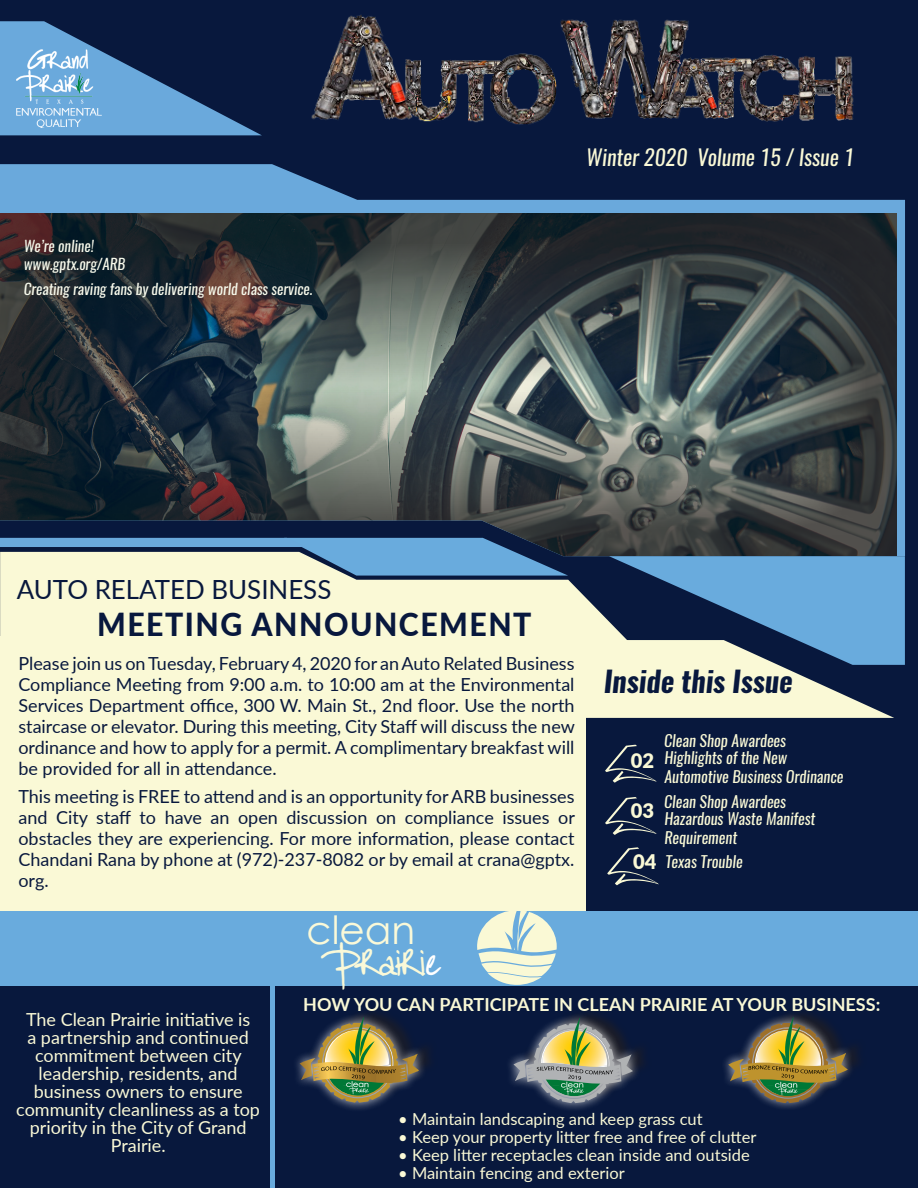
<style>
.page{position:relative;width:918px;height:1188px;background:#08183d}
.page>*{position:absolute;margin:0;border:0;box-sizing:border-box;transform-origin:0 0}
.t1{font:39px "Century Gothic";color:#faf9d8}
.t2{font:800 31.8px "Lato";letter-spacing:.05em;color:#08183d;scale:.95 1}
.t3{font:italic 700 28.8px "Oswald";color:#08183d}
.t4{font:28.5px "FG Nadja";color:#faf9d8}
.t5{font:26.4px "Lato";color:#08183d}
.t6{font:italic 21.75px "Oswald";color:#faf9d6}
.t7{font:900 20.1px "Lato";color:#faf9d6}
.t8{font:18px/21px "Lato";color:#08183d;text-align:justify}
.t9{font:18px/18px "Lato";color:#faf9d6;text-align:center}
.t10{font:700 18px "Lato";color:#faf9d6}
.t11{font:16.5px "Lato";color:#faf9d6}
.Paragraph_Style_1{font:italic 15.9px/19px "Oswald";color:#faf9d6}
.t12{font:italic 15px/18px "Oswald";color:#f8faec}
.s1{color:#fff}
</style>
<div class="page">
<svg style="left:0;top:21px;width:261px;height:114px"></svg>
<svg style="left:605px;top:745px;width:52px;height:38px"></svg>
<svg style="left:605px;top:797px;width:52px;height:38px"></svg>
<svg style="left:607px;top:847px;width:52px;height:38px"></svg>
<img style="left:16px;top:50px;width:86px;height:78px">
<hr style="left:270px;top:978px;width:4px;height:210px;background:#69abdd">
<div style="left:291px;top:1009px;width:136px;height:103px;background:#fff;opacity:.75"></div>
<img style="left:300px;top:1016px;width:119px;height:87px">
<div style="left:505px;top:1010px;width:136px;height:102px;background:#fff;opacity:.75"></div>
<svg style="left:513px;top:1017px;width:120px;height:86px"></svg>
<svg style="left:724px;top:1014px;width:133px;height:95px"></svg>
<svg style="left:0;top:164px;width:905px;height:392px;fill:#6aa9dc"></svg>
<div style="left:0;top:213px;width:898px;height:343px;background:#231f20;opacity:.75"></div>
<div style="left:0;top:552px;width:630px;height:85px;background:#faf9d6"></div>
<svg style="left:584px;top:556px;width:321px;height:162px"></svg>
<img style="left:311px;top:15px;width:246px;height:110px">
<img style="left:560px;top:19px;width:294px;height:103px">
<div style="left:0;top:637px;width:586px;height:276px;background:#faf9d6"></div>
<svg style="left:0;top:538px;width:568px;height:38px"></svg>
<div style="left:0;top:911px;width:918px;height:75px;background:#69abdd"></div>
<svg style="left:477px;top:911px;width:80px;height:74px"></svg>
<p class="t12" style="left:24px;top:237px;width:103px">We’re online! www.gptx.org/ARB</p>
<p class="t12" style="left:24px;top:280px;width:290px">Creating raving fans by delivering world class service.</p>
<p class="t6" style="left:586px;top:142px;width:269px">Winter 2020 Volume 15 / Issue 1</p>
<p class="t5" style="left:17px;top:570px;width:316px">AUTO RELATED BUSINESS</p>
<p class="t2" style="left:97px;top:600px;width:459px">MEETING ANNOUNCEMENT</p>
<p class="t8" style="left:18px;top:652px;width:558px">Please join us on Tuesday, February 4, 2020 for an Auto Related Business Compliance Meeting from 9:00 a.m. to 10:00 am at the Environmental Services Department office, 300 W. Main St., 2nd floor. Use the north staircase or elevator. During this meeting, City Staff will discuss the new ordinance and how to apply for a permit. A complimentary breakfast will be provided for all in attendance.</p>
<p class="t8" style="left:18px;top:785px;width:558px">This meeting is FREE to attend and is an opportunity for ARB businesses and City staff to have an open discussion on compliance issues or obstacles they are experiencing. For more information, please contact Chandani Rana by phone at (972)-237-8082 or by email at crana@gptx. org.</p>
<p class="t1" style="left:307px;top:902px;width:110px">clean</p>
<p class="t4" style="left:321px;top:948px;width:119px">Prairi<span class="s1">e</span></p>
<p class="t3" style="left:604px;top:662px;width:190px">Inside this Issue</p>
<p class="Paragraph_Style_1" style="left:664px;top:731px;width:124px">Clean Shop Awardees</p>
<p class="Paragraph_Style_1" style="left:664px;top:748px;width:181px">Highlights of the New<br>Automotive Business Ordinance</p>
<p class="Paragraph_Style_1" style="left:664px;top:792px;width:124px">Clean Shop Awardees</p>
<p class="t7" style="left:631px;top:746px;width:25px">02</p>
<p class="t7" style="left:631px;top:796px;width:25px">03</p>
<p class="t7" style="left:633px;top:846px;width:25px">04</p>
<p class="Paragraph_Style_1" style="left:665px;top:852px;width:79px">Texas Trouble</p>
<p class="Paragraph_Style_1" style="left:664px;top:809px;width:153px">Hazardous Waste Manifest<br>Requirement</p>
<p class="t9" style="left:16px;top:1010px;width:245px">The Clean Prairie initiative is<br>a partnership and continued commitment between city leadership, residents, and business owners to ensure community cleanliness as a top priority in the City of Grand<br>Prairie.</p>
<p class="t10" style="left:303px;top:991px;width:579px">HOW YOU CAN PARTICIPATE IN CLEAN PRAIRIE AT YOUR BUSINESS:</p>
<p class="t11" style="left:398px;top:1107px;width:306px">• Maintain landscaping and keep grass cut</p>
<p class="t11" style="left:398px;top:1125px;width:360px">• Keep your property litter free and free of clutter</p>
<p class="t11" style="left:398px;top:1143px;width:353px">• Keep litter receptacles clean inside and outside</p>
<p class="t11" style="left:398px;top:1161px;width:228px">• Maintain fencing and exterior</p>
</div>
